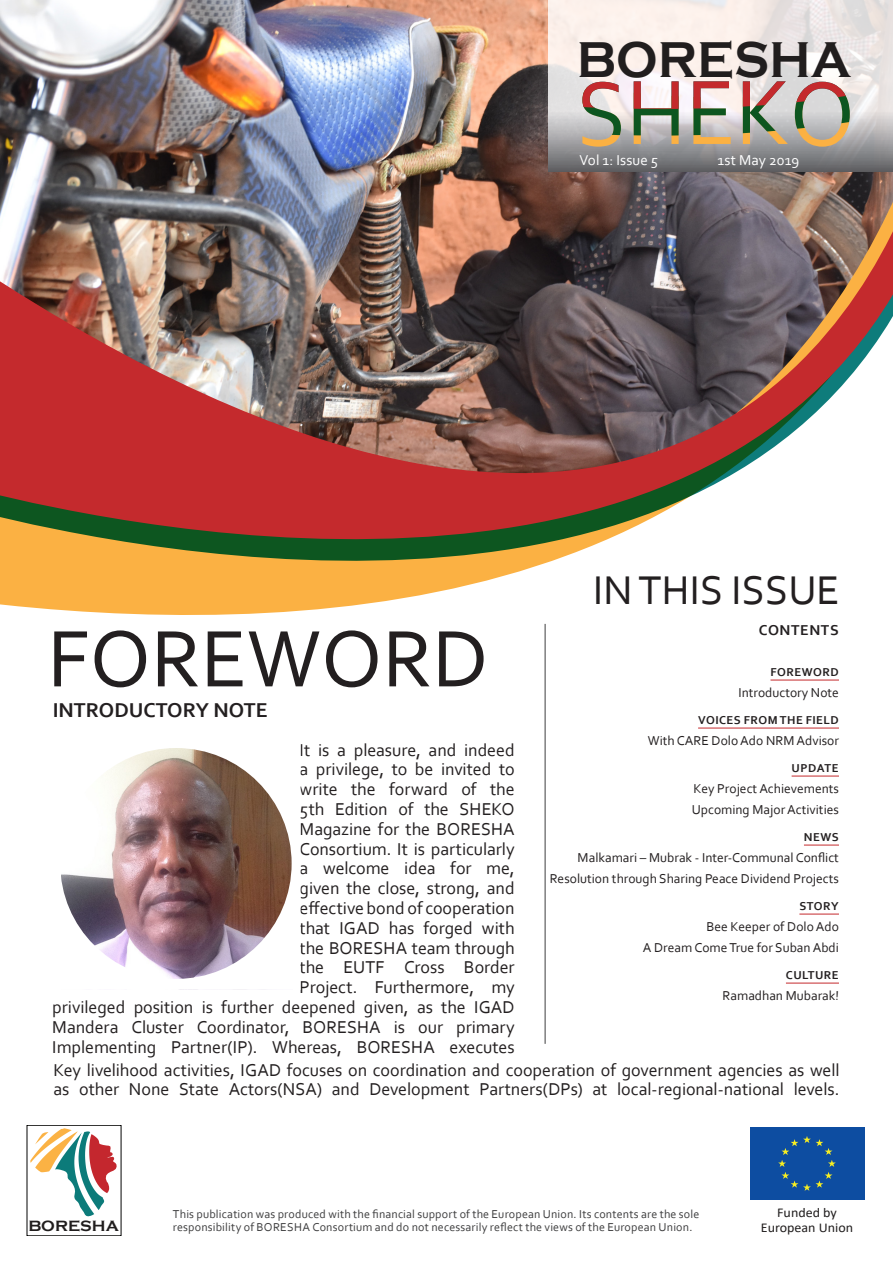
<style>
.page{position:relative;width:893px;height:1263px;background:#fff}
.page>*{position:absolute;margin:0;border:0;box-sizing:border-box;transform-origin:0 0}
.BN_Headline_Main{font:84px "Corbel";color:#231f20}
.t1{font:700 51.75px "Copperplate Gothic";color:#211e1e;scale:.94 1}
.BN_Front_Cover_Headl{font:42px "Corbel";color:#231f20}
.BN_Headline_Secondar{font:700 21px "Corbel";color:#231f20}
.BN_Body{font:18px/19.8px "Corbel";letter-spacing:-.005em;color:#231f20;text-align:right}
.t2{font:700 15.3px "Copperplate Gothic";color:#211e1e;scale:1.05 1}
.BN_Body-2{font:15px "Corbel";letter-spacing:.005em;color:#fff}
.BN_TOC_Title{font:700 15px "Corbel";letter-spacing:.04em;color:#231f20}
.BN_TOC_Body_Text_Sub{font:13.5px/21px "Corbel";color:#231f20;text-align:right}
.t3{font:13.5px/15px "Calibri";color:#211e1e;text-align:center;scale:1.04 1}
.BN_Body-3{font:12px/13.2px "Corbel";letter-spacing:.015em;color:#3e3e3f}
.BN_TOC_Body_Text{font:700 12px "Corbel";letter-spacing:.04em;color:#231f20}
</style>
<div class="page">
<img style="left:0;top:0;width:548px;height:135px">
<img style="left:0;top:135px;width:548px;height:591px">
<img style="left:0;top:167px;width:893px;height:542px">
<svg style="left:548px;top:0;width:345px;height:171px;background:#d7d1cf"></svg>
<svg style="left:582px;top:81px;width:268px;height:66px;background:#bcada0"></svg>
<hr style="left:545px;top:624px;width:1px;height:420px;background:#3e3e3f">
<hr style="left:770px;top:680px;width:69px;height:1px;background:#c42a2d">
<hr style="left:698px;top:728px;width:141px;height:1px;background:#c42a2d">
<hr style="left:792px;top:776px;width:47px;height:1px;background:#c42a2d">
<hr style="left:804px;top:845px;width:35px;height:1px;background:#c42a2d">
<hr style="left:799px;top:914px;width:40px;height:1px;background:#c42a2d">
<hr style="left:786px;top:983px;width:53px;height:1px;background:#c42a2d">
<svg style="left:30px;top:1128px;width:87px;height:88px"></svg>
<div style="left:748px;top:1125px;width:118px;height:77px;background:linear-gradient(to bottom,#0d4da1,#0d4da1)"></div>
<div style="left:750px;top:1127px;width:114px;height:73px;background:#0d4da1"></div>
<svg style="left:778px;top:1136px;width:58px;height:55px"></svg>
<img style="left:53px;top:702px;width:248px;height:288px">
<h2 class="t1" style="left:577px;top:31px;width:293px">BORESHA</h2>
<p class="BN_Body-2" style="left:579px;top:151px;width:80px">Vol 1: Issue 5</p>
<p class="BN_Body-2" style="left:717px;top:151px;width:83px">1st May 2019</p>
<p class="BN_Front_Cover_Headl" style="left:593px;top:564px;width:248px">IN THIS ISSUE</p>
<p class="BN_TOC_Title" style="left:759px;top:621px;width:81px">CONTENTS</p>
<p class="BN_TOC_Body_Text" style="left:770px;top:664px;width:70px">FOREWORD</p>
<p class="BN_TOC_Body_Text_Sub" style="left:738px;top:681px;width:102px">Introductory Note</p>
<p class="BN_TOC_Body_Text" style="left:698px;top:712px;width:142px">VOICES FROM THE FIELD</p>
<p class="BN_TOC_Body_Text_Sub" style="left:648px;top:729px;width:193px">With CARE Dolo Ado NRM Advisor</p>
<p class="BN_TOC_Body_Text" style="left:792px;top:760px;width:49px">UPDATE</p>
<p class="BN_TOC_Body_Text_Sub" style="left:693px;top:777px;width:147px">Key Project Achievements</p>
<p class="BN_TOC_Body_Text_Sub" style="left:692px;top:798px;width:149px">Upcoming Major Activities</p>
<p class="BN_TOC_Body_Text" style="left:804px;top:829px;width:36px">NEWS</p>
<p class="BN_TOC_Body_Text_Sub" style="left:550px;top:846px;width:291px">Malkamari – Mubrak - Inter-Communal Conflict<br>Resolution through Sharing Peace Dividend Projects</p>
<p class="BN_TOC_Body_Text" style="left:799px;top:898px;width:41px">STORY</p>
<p class="BN_TOC_Body_Text_Sub" style="left:706px;top:915px;width:134px">Bee Keeper of Dolo Ado</p>
<p class="BN_TOC_Body_Text_Sub" style="left:643px;top:936px;width:198px">A Dream Come True for Suban Abdi</p>
<p class="BN_TOC_Body_Text" style="left:786px;top:967px;width:54px">CULTURE</p>
<p class="BN_TOC_Body_Text_Sub" style="left:722px;top:984px;width:118px">Ramadhan Mubarak!</p>
<p class="BN_Headline_Main" style="left:47px;top:606px;width:443px">FOREWORD</p>
<p class="BN_Headline_Secondar" style="left:53px;top:697px;width:216px">INTRODUCTORY NOTE</p>
<p class="BN_Body" style="left:52px;top:739px;width:464px">It is a pleasure, and indeed<br>a privilege, to be invited to<br>write the forward of the<br>5th Edition of the SHEKO<br>Magazine for the BORESHA<br>Consortium. It is particularly<br>a welcome idea for me,<br>given the close, strong, and<br>effective bond of cooperation<br>that IGAD has forged with<br>the BORESHA team through<br>the EUTF Cross Border<br>Project. Furthermore, my<br>privileged position is further deepened given, as the IGAD<br>Mandera Cluster Coordinator, BORESHA is our primary<br>Implementing Partner(IP). Whereas, BORESHA executes</p>
<p class="BN_Body" style="left:54px;top:1059px;width:787px;text-align:left">Key livelihood activities, IGAD focuses on coordination and cooperation of government agencies as well as other None State Actors(NSA) and Development Partners(DPs) at local-regional-national levels.</p>
<p class="t2" style="left:28px;top:1217px;width:88px">BORESHA</p>
<p class="BN_Body-3" style="left:173px;top:1207px;width:528px">This publication was produced with the financial support of the European Union. Its contents are the sole responsibility of BORESHA Consortium and do not necessarily reflect the views of the European Union.</p>
<p class="t3" style="left:761px;top:1204px;width:90px">Funded by<br>European Union</p>
</div>
